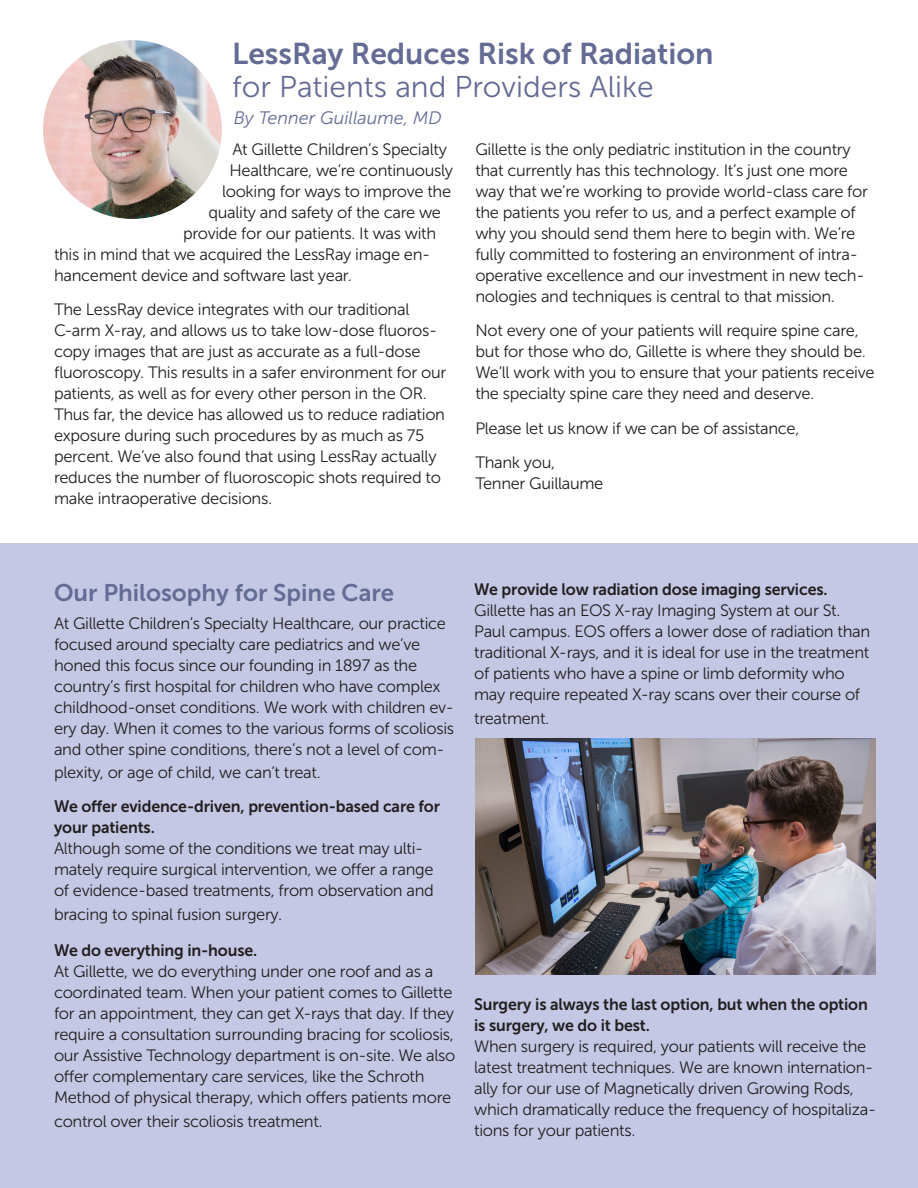
<style>
.page{position:relative;width:918px;height:1188px;background:#fff}
.page>*{position:absolute;margin:0;border:0;box-sizing:border-box;transform-origin:0 0}
.t1{font:30px "Museo Sans 700";color:#646b94}
.t2{font:30px "Museo Sans 300";color:#646b94}
.t3{font:24px "Museo Sans 700";color:#646b94}
.t4{font:italic 18px "Museo Sans 300";color:#646b94}
.t5{font:16.5px/21px "Museo Sans 300";letter-spacing:-.02em;color:#231f20}
.t6{font:16.5px/21px "Museo Sans 700";letter-spacing:-.01em;color:#231f20}
</style>
<div class="page">
<div style="left:0;top:544px;width:918px;height:644px;background:#c4c8e4"></div>
<img style="left:43px;top:40px;width:179px;height:179px;border-radius:89px">
<img style="left:475px;top:738px;width:400px;height:237px">
<p class="t1" style="left:232px;top:37px;width:483px">LessRay Reduces Risk of Radiation</p>
<p class="t2" style="left:232px;top:71px;width:423px">for Patients and Providers Alike</p>
<p class="t4" style="left:234px;top:108px;width:210px">By Tenner Guillaume, MD</p>
<p class="t5" style="left:232px;top:139px;width:216px">At Gillette Children’s Specialty</p>
<p class="t5" style="left:230px;top:160px;width:225px">Healthcare, we’re continuously</p>
<p class="t5" style="left:222px;top:181px;width:231px">looking for ways to improve the</p>
<p class="t5" style="left:208px;top:202px;width:234px">quality and safety of the care we</p>
<p class="t5" style="left:183px;top:223px;width:255px">provide for our patients. It was with</p>
<p class="t5" style="left:54px;top:244px;width:378px">this in mind that we acquired the LessRay image en-</p>
<p class="t5" style="left:54px;top:265px;width:299px">hancement device and software last year.</p>
<p class="t5" style="left:54px;top:299px;width:394px">The LessRay device integrates with our traditional C-arm X-ray, and allows us to take low-dose fluoros&shy;copy images that are just as accurate as a full-dose fluoroscopy. This results in a safer environment for our patients, as well as for every other person in the OR.<br>Thus far, the device has allowed us to reduce radiation exposure during such procedures by as much as 75 percent. We’ve also found that using LessRay actually reduces the number of fluoroscopic shots required to make intraoperative decisions.</p>
<p class="t5" style="left:475px;top:139px;width:394px">Gillette is the only pediatric institution in the country that currently has this technology. It’s just one more way that we’re working to provide world-class care for the patients you refer to us, and a perfect example of why you should send them here to begin with. We’re fully committed to fostering an environment of intra&shy;operative excellence and our investment in new tech&shy;nologies and techniques is central to that mission.</p>
<p class="t5" style="left:475px;top:320px;width:401px">Not every one of your patients will require spine care, but for those who do, Gillette is where they should be.<br>We’ll work with you to ensure that your patients receive the specialty spine care they need and deserve.</p>
<p class="t5" style="left:475px;top:418px;width:326px">Please let us know if we can be of assistance,</p>
<p class="t5" style="left:475px;top:452px;width:81px">Thank you,</p>
<p class="t5" style="left:475px;top:473px;width:130px">Tenner Guillaume</p>
<p class="t3" style="left:54px;top:579px;width:342px">Our Philosophy for Spine Care</p>
<p class="t5" style="left:54px;top:613px;width:402px">At Gillette Children’s Specialty Healthcare, our practice focused around specialty care pediatrics and we’ve honed this focus since our founding in 1897 as the country’s first hospital for children who have complex childhood-onset conditions. We work with children ev&shy;ery day. When it comes to the various forms of scoliosis and other spine conditions, there’s not a level of com-</p>
<p class="t5" style="left:54px;top:762px;width:268px">plexity, or age of child, we can’t treat.</p>
<p class="t6" style="left:54px;top:796px;width:388px">We offer evidence-driven, prevention-based care for your patients.</p>
<p class="t5" style="left:54px;top:838px;width:381px">Although some of the conditions we treat may ulti&shy;mately require surgical intervention, we offer a range of evidence-based treatments, from observation and</p>
<p class="t5" style="left:54px;top:904px;width:230px">bracing to spinal fusion surgery.</p>
<p class="t6" style="left:54px;top:940px;width:205px">We do everything in-house.</p>
<p class="t5" style="left:54px;top:961px;width:403px">At Gillette, we do everything under one roof and as a coordinated team. When your patient comes to Gillette for an appointment, they can get X-rays that day. If they require a consultation surrounding bracing for scoliosis, our Assistive Technology department is on-site. We also offer complementary care services, like the Schroth Method of physical therapy, which offers patients more</p>
<p class="t5" style="left:54px;top:1111px;width:270px">control over their scoliosis treatment.</p>
<p class="t6" style="left:474px;top:579px;width:355px">We provide low radiation dose imaging services.</p>
<p class="t5" style="left:474px;top:600px;width:398px">Gillette has an EOS X-ray Imaging System at our St.<br>Paul campus. EOS offers a lower dose of radiation than traditional X-rays, and it is ideal for use in the treatment of patients who have a spine or limb deformity who may require repeated X-ray scans over their course of</p>
<p class="t5" style="left:474px;top:707px;width:77px">treatment.</p>
<p class="t6" style="left:474px;top:994px;width:395px">Surgery is always the last option, but when the option is surgery, we do it best.</p>
<p class="t5" style="left:474px;top:1036px;width:403px">When surgery is required, your patients will receive the latest treatment techniques. We are known internation&shy;ally for our use of Magnetically driven Growing Rods, which dramatically reduce the frequency of hospitaliza&shy;tions for your patients.</p>
</div>
